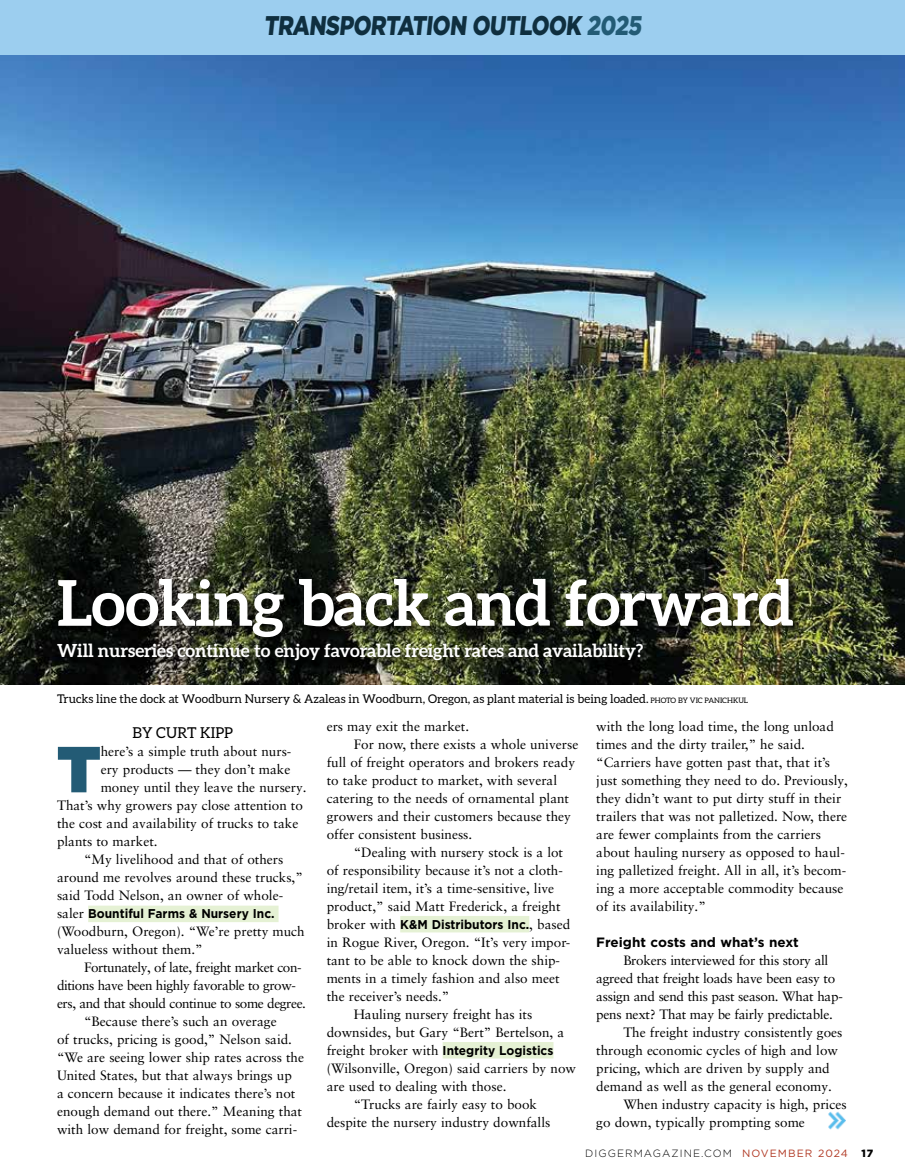
<style>
.page{position:relative;width:905px;height:1175px;background:#fff}
.page>*{position:absolute;margin:0;border:0;box-sizing:border-box;transform-origin:0 0}
.t1{font:900 64.95px "Gotham";color:#235b75}
.t2{font:700 63px "Aleo";letter-spacing:-.02em;color:#fff}
.t3{font:900 27px "Gotham";color:#0f2f3f;scale:.8 1}
.t4{font:700 18px "Aleo";letter-spacing:-.01em;color:#fff}
.t5{font:15px "Aleo";color:#000}
.t6{font:13.5px/18px "Sabon LT Pro";color:#000}
.t7{font:13.5px "Sabon LT Pro";letter-spacing:-.02em;color:#000}
.t8{font:13.5px "Sabon LT Pro";letter-spacing:-.03em;color:#000}
.t9{font:700 13.5px "Gotham";color:#000}
.t10{font:700 12.75px "Gotham";color:#000;scale:.94 1}
.t11{font:12px "Aleo";color:#000}
.t12{font:300 10.5px "Gotham";letter-spacing:.1em;color:#000}
.t13{font:900 10.5px "Gotham";color:#000}
.s1{color:#235b75}
.s2{font-size:7.5px}
.s3{font-family:"Sabon LT Pro";font-weight:400;font-size:13.5px}
.s4{font-weight:400;color:#b03823}
</style>
<div class="page">
<img style="left:0;top:54px;width:904px;height:630px">
<div style="left:57px;top:578px;width:747px;height:94px;background:#000;opacity:.85"></div>
<div style="left:88px;top:905px;width:190px;height:17px;background:#e5f1d4"></div>
<div style="left:400px;top:916px;width:129px;height:16px;background:#e5f1d4"></div>
<div style="left:442px;top:1042px;width:111px;height:16px;background:#e5f1d4"></div>
<img style="left:828px;top:1111px;width:18px;height:19px">
<div style="left:0;top:0;width:904px;height:54px;background:#9cceef"></div>
<h3 class="t3" style="left:264px;top:7px;width:478px">TRANSPORTATION OUTLOOK <span class="s1">2025</span></h3>
<h2 class="t2" style="left:57px;top:567px;width:738px">Looking back and forward</h2>
<h3 class="t4" style="left:57px;top:640px;width:588px">Will nurseries continue to enjoy favorable freight rates and availability?</h3>
<p class="t11" style="left:57px;top:692px;width:692px">Trucks line the dock at Woodburn Nursery &amp; Azaleas in Woodburn, Oregon, as plant material is being loaded. <span class="s2">PHOTO BY VIC PANICHKUL</span></p>
<p class="t5" style="left:133px;top:724px;width:102px">BY CURT KIPP</p>
<h1 class="t1" style="left:57px;top:722px;width:45px">T</h1>
<p class="t6" style="left:101px;top:742px;width:192px">here’s a simple truth about nurs-</p>
<p class="t6" style="left:101px;top:760px;width:191px">ery products — they don’t make</p>
<p class="t6" style="left:101px;top:778px;width:207px">money until they leave the nursery.</p>
<p class="t6" style="left:57px;top:796px;width:247px">That’s why growers pay close attention to</p>
<p class="t6" style="left:57px;top:814px;width:243px">the cost and availability of trucks to take</p>
<p class="t6" style="left:57px;top:832px;width:102px">plants to market.</p>
<p class="t6" style="left:84px;top:850px;width:201px">“My livelihood and that of others</p>
<p class="t6" style="left:57px;top:868px;width:247px">around me revolves around these trucks,”</p>
<p class="t6" style="left:57px;top:886px;width:228px">said Todd Nelson, an owner of whole-</p>
<p class="t10" style="left:57px;top:905px;width:233px"><span class="s3">saler</span> Bountiful Farms &amp; Nursery Inc.</p>
<p class="t6" style="left:57px;top:922px;width:249px">(Woodburn, Oregon). “We’re pretty much valueless without them.”</p>
<p class="t8" style="left:84px;top:959px;width:219px">Fortunately, of late, freight market con-</p>
<p class="t8" style="left:57px;top:977px;width:240px">ditions have been highly favorable to grow-</p>
<p class="t8" style="left:57px;top:995px;width:250px">ers, and that should continue to some degree.</p>
<p class="t6" style="left:84px;top:1012px;width:194px">“Because there’s such an overage</p>
<p class="t6" style="left:57px;top:1030px;width:236px">of trucks, pricing is good,” Nelson said.</p>
<p class="t6" style="left:57px;top:1048px;width:248px">“We are seeing lower ship rates across the</p>
<p class="t6" style="left:57px;top:1066px;width:236px">United States, but that always brings up</p>
<p class="t6" style="left:57px;top:1084px;width:240px">a concern because it indicates there’s not</p>
<p class="t6" style="left:57px;top:1102px;width:246px">enough demand out there.” Meaning that</p>
<p class="t6" style="left:57px;top:1120px;width:242px">with low demand for freight, some carri-</p>
<p class="t6" style="left:327px;top:716px;width:144px">ers may exit the market.</p>
<p class="t6" style="left:354px;top:734px;width:226px">For now, there exists a whole universe</p>
<p class="t6" style="left:327px;top:752px;width:250px">full of freight operators and brokers ready</p>
<p class="t6" style="left:327px;top:770px;width:232px">to take product to market, with several</p>
<p class="t6" style="left:327px;top:788px;width:244px">catering to the needs of ornamental plant</p>
<p class="t6" style="left:327px;top:806px;width:246px">growers and their customers because they</p>
<p class="t6" style="left:327px;top:824px;width:147px">offer consistent business.</p>
<p class="t6" style="left:354px;top:842px;width:211px">“Dealing with nursery stock is a lot</p>
<p class="t6" style="left:327px;top:860px;width:238px">of responsibility because it’s not a cloth-</p>
<p class="t6" style="left:327px;top:878px;width:229px">ing/retail item, it’s a time-sensitive, live</p>
<p class="t6" style="left:327px;top:896px;width:235px">product,” said Matt Frederick, a freight</p>
<p class="t10" style="left:327px;top:915px;width:260px"><span class="s3">broker with</span> K&amp;M Distributors Inc.<span class="s3">, based</span></p>
<p class="t6" style="left:327px;top:932px;width:245px">in Rogue River, Oregon. “It’s very impor-</p>
<p class="t6" style="left:327px;top:950px;width:235px">tant to be able to knock down the ship-</p>
<p class="t6" style="left:327px;top:968px;width:234px">ments in a timely fashion and also meet</p>
<p class="t6" style="left:327px;top:986px;width:124px">the receiver’s needs.”</p>
<p class="t6" style="left:354px;top:1004px;width:180px">Hauling nursery freight has its</p>
<p class="t6" style="left:327px;top:1022px;width:239px">downsides, but Gary “Bert” Bertelson, a</p>
<p class="t10" style="left:327px;top:1041px;width:243px"><span class="s3">freight broker with</span> Integrity Logistics</p>
<p class="t6" style="left:327px;top:1058px;width:251px">(Wilsonville, Oregon) said carriers by now</p>
<p class="t6" style="left:327px;top:1076px;width:181px">are used to dealing with those.</p>
<p class="t6" style="left:354px;top:1094px;width:185px">“Trucks are fairly easy to book</p>
<p class="t6" style="left:327px;top:1112px;width:225px">despite the nursery industry downfalls</p>
<p class="t6" style="left:596px;top:716px;width:253px">with the long load time, the long unload times and the dirty trailer,” he said. “Carriers have gotten past that, that it’s just something they need to do. Previously, they didn’t want to put dirty stuff in their trailers that was not palletized. Now, there are fewer complaints from the carriers about hauling nursery as opposed to haul&shy;ing palletized freight. All in all, it’s becom&shy;ing a more acceptable commodity because of its availability.”</p>
<p class="t9" style="left:596px;top:933px;width:204px">Freight costs and what’s next</p>
<p class="t7" style="left:623px;top:951px;width:206px">Brokers interviewed for this story all</p>
<p class="t7" style="left:596px;top:969px;width:240px">agreed that freight loads have been easy to</p>
<p class="t7" style="left:596px;top:987px;width:248px">assign and send this past season. What hap-</p>
<p class="t7" style="left:596px;top:1005px;width:238px">pens next? That may be fairly predictable.</p>
<p class="t6" style="left:623px;top:1022px;width:221px">The freight industry consistently goes</p>
<p class="t6" style="left:596px;top:1040px;width:243px">through economic cycles of high and low</p>
<p class="t6" style="left:596px;top:1058px;width:235px">pricing, which are driven by supply and</p>
<p class="t6" style="left:596px;top:1076px;width:237px">demand as well as the general economy.</p>
<p class="t6" style="left:623px;top:1094px;width:225px">When industry capacity is high, prices</p>
<p class="t6" style="left:596px;top:1112px;width:210px">go down, typically prompting some</p>
<p class="t12" style="left:585px;top:1146px;width:264px">DIGGERMAGAZINE.COM <span class="s4">NOVEMBER 2024</span></p>
<p class="t13" style="left:861px;top:1145px;width:13px">17</p>
</div>
